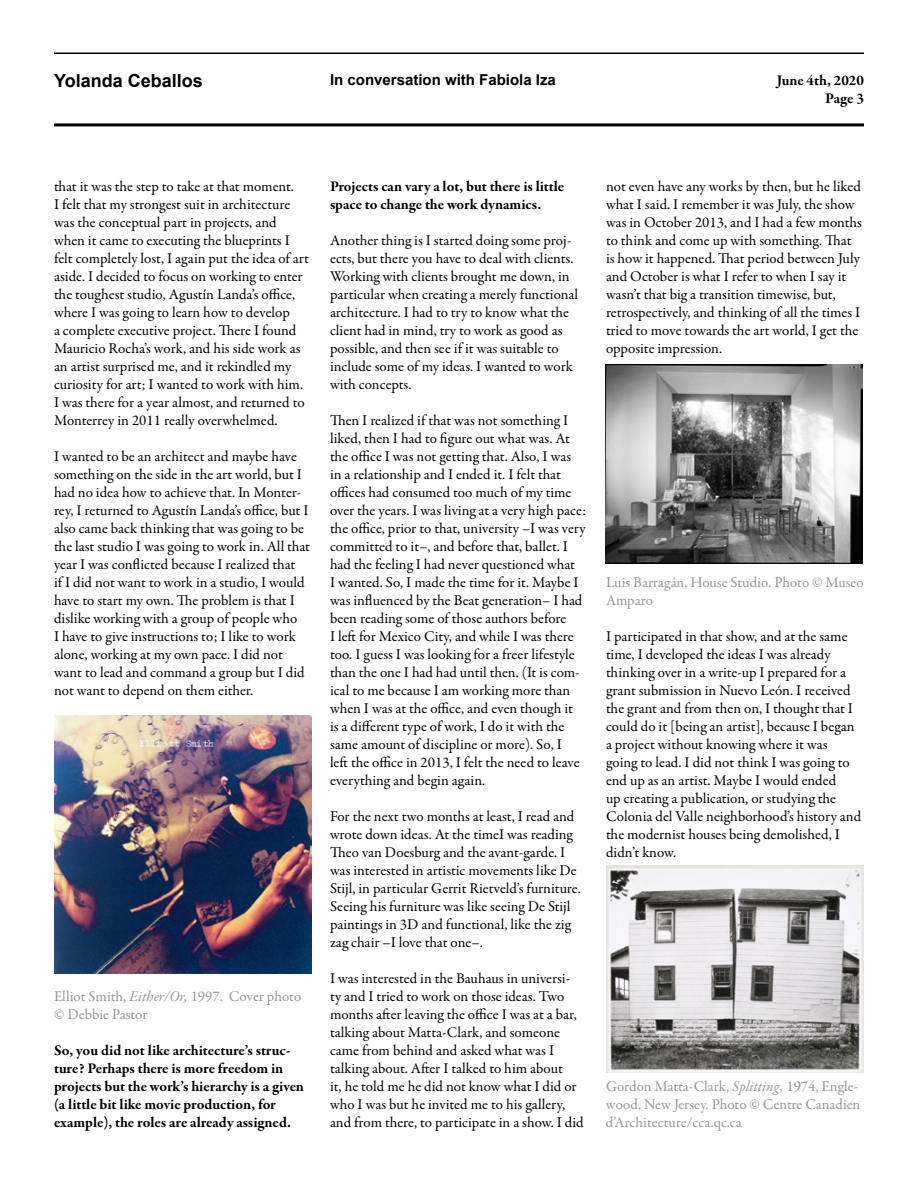
<style>
.page{position:relative;width:918px;height:1188px;background:#fff}
.page>*{position:absolute;margin:0;border:0;box-sizing:border-box;transform-origin:0 0}
.t1{font:700 18px "Arial";color:#000}
.t2{font:15px/18px "Garamond Premr Pro";color:#000}
.t3{font:700 15px/18px "Garamond Premr Pro";letter-spacing:-.005em;color:#000}
.t4{font:15px/18px "Garamond Premr Pro";color:#939598}
.t5{font:700 15px "Arial";color:#000}
.s1{font-style:italic}
</style>
<div class="page">
<hr style="left:54px;top:52px;width:810px;height:2px;background:#000">
<hr style="left:54px;top:123px;width:810px;height:3px;background:#000">
<img style="left:54px;top:716px;width:258px;height:258px">
<img style="left:605px;top:364px;width:257px;height:199px">
<img style="left:606px;top:865px;width:258px;height:208px">
<p class="t1" style="left:54px;top:69px;width:150px">Yolanda Ceballos</p>
<p class="t5" style="left:330px;top:70px;width:227px">In conversation with Fabiola Iza</p>
<p class="t3" style="left:777px;top:72px;width:89px;text-align:right">June 4th, 2020<br>Page 3</p>
<p class="t2" style="left:54px;top:178px;width:256px">that it was the step to take at that moment.<br>I felt that my strongest suit in architecture was the conceptual part in projects, and when it came to executing the blueprints I felt completely lost, I again put the idea of art aside. I decided to focus on working to enter the toughest studio, Agustín Landa’s office, where I was going to learn how to develop<br>a complete executive project. There I found Mauricio Rocha’s work, and his side work as an artist surprised me, and it rekindled my curiosity for art; I wanted to work with him.<br>I was there for a year almost, and returned to Monterrey in 2011 really overwhelmed.</p>
<p class="t2" style="left:54px;top:448px;width:258px">I wanted to be an architect and maybe have something on the side in the art world, but I had no idea how to achieve that. In Monter&shy;rey, I returned to Agustín Landa’s office, but I also came back thinking that was going to be the last studio I was going to work in. All that year I was conflicted because I realized that<br>if I did not want to work in a studio, I would have to start my own. The problem is that I dislike working with a group of people who<br>I have to give instructions to; I like to work alone, working at my own pace. I did not want to lead and command a group but I did not want to depend on them either.</p>
<p class="t4" style="left:54px;top:988px;width:249px">Elliot Smith, <span class="s1">Either/Or,</span> 1997. Cover photo © Debbie Pastor</p>
<p class="t3" style="left:54px;top:1041px;width:251px">So, you did not like architecture’s struc&shy;ture? Perhaps there is more freedom in projects but the work’s hierarchy is a given (a little bit like movie production, for example), the roles are already assigned.</p>
<p class="t3" style="left:330px;top:177px;width:236px">Projects can vary a lot, but there is little space to change the work dynamics.</p>
<p class="t2" style="left:330px;top:232px;width:250px">Another thing is I started doing some proj&shy;ects, but there you have to deal with clients.<br>Working with clients brought me down, in particular when creating a merely functional architecture. I had to try to know what the client had in mind, try to work as good as possible, and then see if it was suitable to include some of my ideas. I wanted to work with concepts.</p>
<p class="t2" style="left:330px;top:412px;width:258px">Then I realized if that was not something I liked, then I had to figure out what was. At the office I was not getting that. Also, I was in a relationship and I ended it. I felt that offices had consumed too much of my time over the years. I was living at a very high pace: the office, prior to that, university –I was very committed to it–, and before that, ballet. I had the feeling I had never questioned what<br>I wanted. So, I made the time for it. Maybe I was influenced by the Beat generation– I had been reading some of those authors before<br>I left for Mexico City, and while I was there too. I guess I was looking for a freer lifestyle than the one I had had until then. (It is com&shy;ical to me because I am working more than when I was at the office, and even though it<br>is a different type of work, I do it with the same amount of discipline or more). So, I<br>left the office in 2013, I felt the need to leave everything and begin again.</p>
<p class="t2" style="left:330px;top:808px;width:252px">For the next two months at least, I read and wrote down ideas. At the timeI was reading Theo van Doesburg and the avant-garde. I was interested in artistic movements like De Stijl, in particular Gerrit Rietveld’s furniture.<br>Seeing his furniture was like seeing De Stijl paintings in 3D and functional, like the zig zag chair –I love that one–.</p>
<p class="t2" style="left:330px;top:970px;width:255px">I was interested in the Bauhaus in universi&shy;ty and I tried to work on those ideas. Two months after leaving the office I was at a bar, talking about Matta-Clark, and someone came from behind and asked what was I talking about. After I talked to him about<br>it, he told me he did not know what I did or who I was but he invited me to his gallery, and from there, to participate in a show. I did</p>
<p class="t2" style="left:606px;top:178px;width:257px">not even have any works by then, but he liked what I said. I remember it was July, the show was in October 2013, and I had a few months to think and come up with something. That is how it happened. That period between July and October is what I refer to when I say it wasn’t that big a transition timewise, but, retrospectively, and thinking of all the times I tried to move towards the art world, I get the opposite impression.</p>
<p class="t4" style="left:606px;top:574px;width:259px">Luis Barragán, House Studio. Photo © Museo<br>Amparo</p>
<p class="t2" style="left:606px;top:628px;width:257px">I participated in that show, and at the same time, I developed the ideas I was already thinking over in a write-up I prepared for a grant submission in Nuevo León. I received the grant and from then on, I thought that I could do it [being an artist], because I began a project without knowing where it was going to lead. I did not think I was going to end up as an artist. Maybe I would ended<br>up creating a publication, or studying the Colonia del Valle neighborhood’s history and the modernist houses being demolished, I didn’t know.</p>
<p class="t4" style="left:606px;top:1078px;width:256px">Gordon Matta-Clark, <span class="s1">Splitting,</span> 1974, Engle&shy;wood, New Jersey. Photo © Centre Canadien d’Architecture/cca.qc.ca</p>
</div>
